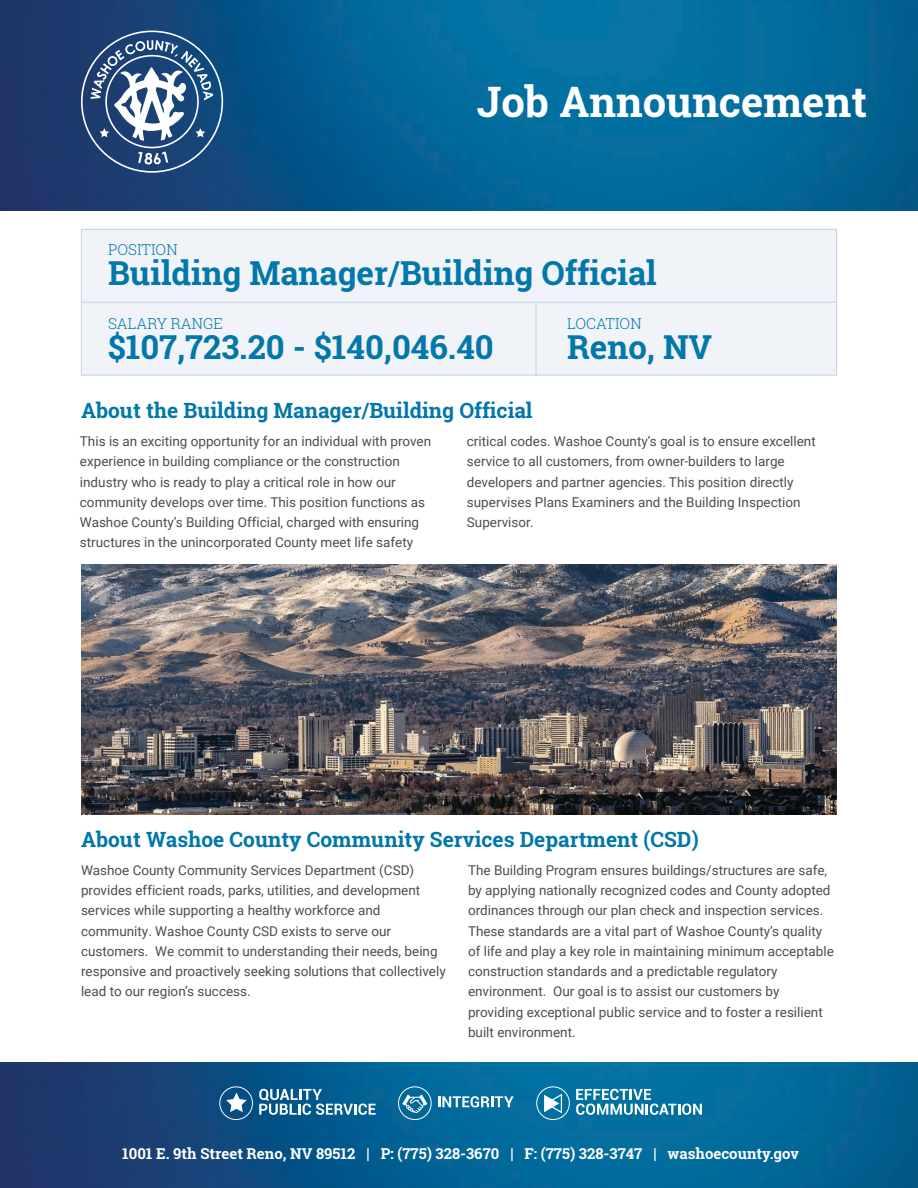
<style>
.page{position:relative;width:918px;height:1188px;background:#fff}
.page>*{position:absolute;margin:0;border:0;box-sizing:border-box;transform-origin:0 0}
.t1{font:700 42px "Roboto Slab";color:#fff}
.t2{font:700 33px "Roboto Slab";color:#0277a9}
.t3{font:700 21px "Roboto Slab";color:#0277a9}
.t4{font:700 15px "Roboto Slab";color:#fff}
.t5{font:300 15px "Roboto Slab";color:#0277a9}
.t6{font:13.5px/20.2px "Roboto";color:#4d4d4f}
</style>
<div class="page">
<div style="left:81px;top:229px;width:756px;height:147px;background:#f0f3f8;border:1px solid #c3d1e3"></div>
<hr style="left:81px;top:302px;width:756px;height:1px;background:#c3d1e3">
<hr style="left:536px;top:303px;width:1px;height:73px;background:#c3d1e3">
<img style="left:0;top:0;width:918px;height:210px">
<img style="left:0;top:1063px;width:918px;height:125px">
<svg style="left:438px;top:1096px;width:76px;height:11px"></svg>
<svg style="left:398px;top:1086px;width:34px;height:34px"></svg>
<svg style="left:259px;top:1089px;width:117px;height:26px"></svg>
<svg style="left:219px;top:1086px;width:34px;height:34px"></svg>
<svg style="left:576px;top:1089px;width:126px;height:26px"></svg>
<svg style="left:536px;top:1086px;width:34px;height:34px"></svg>
<svg style="left:81px;top:31px;width:142px;height:142px"></svg>
<img style="left:81px;top:565px;width:756px;height:249px">
<h1 class="t1" style="left:477px;top:73px;width:392px">Job Announcement</h1>
<p class="t5" style="left:108px;top:239px;width:71px">POSITION</p>
<h2 class="t2" style="left:108px;top:250px;width:550px">Building Manager/Building Official</h2>
<p class="t5" style="left:108px;top:314px;width:116px">SALARY RANGE</p>
<h2 class="t2" style="left:108px;top:325px;width:387px">$107,723.20 - $140,046.40</h2>
<p class="t5" style="left:567px;top:314px;width:76px">LOCATION</p>
<h2 class="t2" style="left:567px;top:325px;width:146px">Reno, NV</h2>
<h3 class="t3" style="left:81px;top:396px;width:453px">About the Building Manager/Building Official</h3>
<p class="t6" style="left:80px;top:431px;width:353px">This is an exciting opportunity for an individual with proven experience in building compliance or the construction industry who is ready to play a critical role in how our community develops over time. This position functions as Washoe County’s Building Official, charged with ensuring structures in the unincorporated County meet life safety</p>
<p class="t6" style="left:467px;top:431px;width:350px">critical codes. Washoe County’s goal is to ensure excellent service to all customers, from owner-builders to large developers and partner agencies. This position directly supervises Plans Examiners and the Building Inspection Supervisor.</p>
<h3 class="t3" style="left:81px;top:825px;width:619px">About Washoe County Community Services Department (CSD)</h3>
<p class="t6" style="left:81px;top:859px;width:366px">Washoe County Community Services Department (CSD) provides efficient roads, parks, utilities, and development services while supporting a healthy workforce and community. Washoe County CSD exists to serve our customers. We commit to understanding their needs, being responsive and proactively seeking solutions that collectively lead to our region’s success.</p>
<p class="t6" style="left:468px;top:859px;width:367px">The Building Program ensures buildings/structures are safe, by applying nationally recognized codes and County adopted ordinances through our plan check and inspection services.<br>These standards are a vital part of Washoe County’s quality of life and play a key role in maintaining minimum acceptable construction standards and a predictable regulatory environment. Our goal is to assist our customers by providing exceptional public service and to foster a resilient built environment.</p>
<p class="t4" style="left:122px;top:1144px;width:678px">1001 E. 9th Street Reno, NV 89512 | P: (775) 328-3670 | F: (775) 328-3747 | washoecounty.gov</p>
</div>
